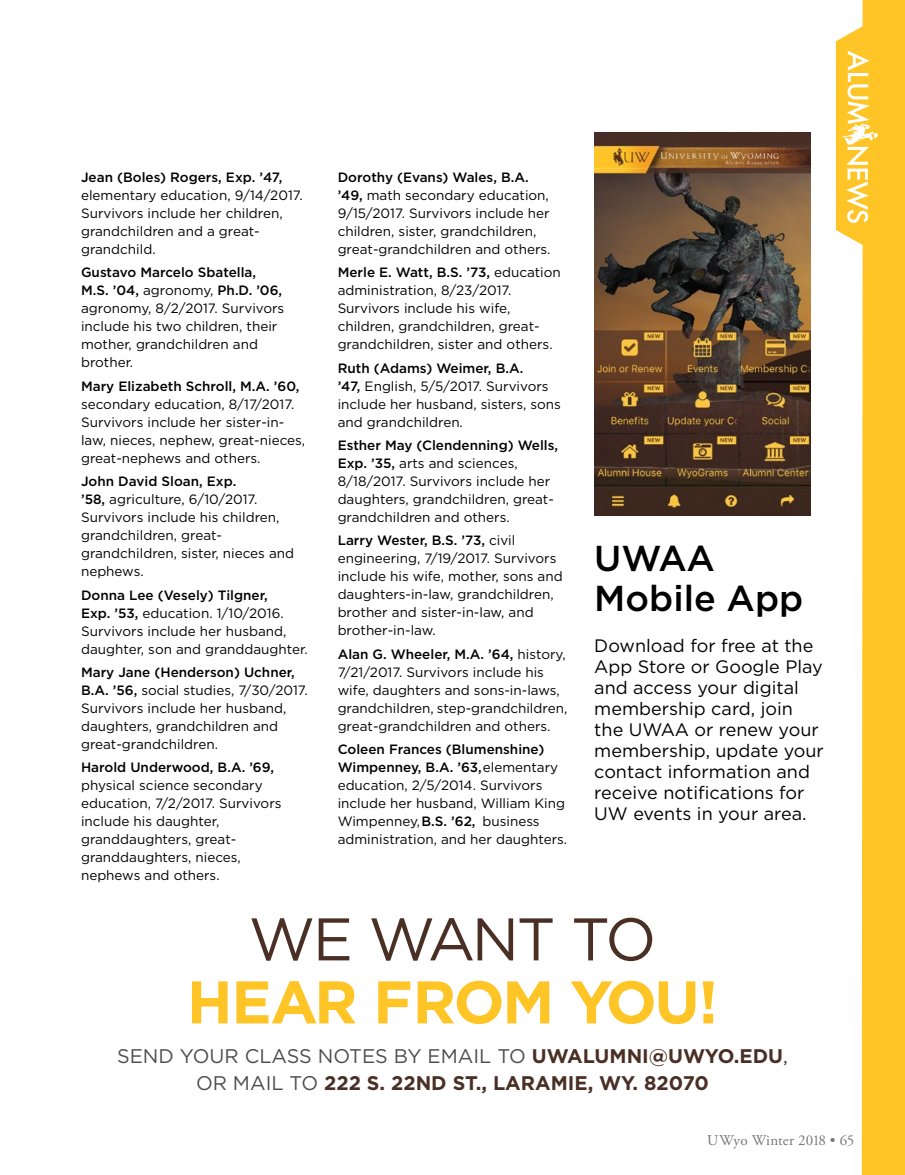
<style>
.page{position:relative;width:905px;height:1175px;background:#fff}
.page>*{position:absolute;margin:0;border:0;box-sizing:border-box;transform-origin:0 0}
.t1{font:700 60px "Gotham";letter-spacing:-.04em;color:#ffc425}
.t2{font:60px "Gotham";letter-spacing:-.06em;color:#492f24}
.t3{font:500 36px/40.5px "Gotham";color:#000}
.t4{font:700 19.8px/26.2px "Gotham";color:#492f24;text-align:center}
.t5{font:18px/21px "Gotham";color:#000}
.t6{font:15px "Adobe Garamond Pro";letter-spacing:.005em;color:#757779}
.t7{font:13.5px/18px "Gotham";color:#000}
.t8{font:500 13.5px "Gotham";color:#000}
.s1{font-weight:500}
.s2{font-weight:400;color:#4d4d4f}
.s3{font-weight:400}
</style>
<div class="page">
<img style="left:594px;top:132px;width:216px;height:384px">
<svg style="left:836px;top:0;width:68px;height:1174px;fill:#ffc425"></svg>
<svg style="left:842px;top:51px;width:36px;height:172px"></svg>
<p class="t8" style="left:81px;top:168px;width:203px">Jean (Boles) Rogers, Exp. ’47,</p>
<p class="t7" style="left:81px;top:186px;width:223px">elementary education, 9/14/2017.<br>Survivors include her children, grandchildren and a great&shy;grandchild.</p>
<p class="t7" style="left:81px;top:263px;width:205px"><span class="s1">Gustavo Marcelo Sbatella,<br>M.S. ’04,</span> agronomy, <span class="s1">Ph.D. ’06, </span>agronomy, 8/2/2017. Survivors include his two children, their mother, grandchildren and brother.</p>
<p class="t8" style="left:81px;top:377px;width:220px">Mary Elizabeth Schroll, M.A. ’60,</p>
<p class="t7" style="left:81px;top:394px;width:226px">secondary education, 8/17/2017.<br>Survivors include her sister-in&shy;law, nieces, nephew, great-nieces, great-nephews and others.</p>
<p class="t7" style="left:81px;top:472px;width:215px"><span class="s1">John David Sloan, Exp.<br>’58,</span> agriculture, 6/10/2017.<br>Survivors include his children, grandchildren, great&shy;grandchildren, sister, nieces and nephews.</p>
<p class="t7" style="left:81px;top:585px;width:228px"><span class="s1">Donna Lee (Vesely) Tilgner,<br>Exp. ’53,</span> education. 1/10/2016.<br>Survivors include her husband, daughter, son and granddaughter.</p>
<p class="t7" style="left:81px;top:663px;width:228px"><span class="s1">Mary Jane (Henderson) Uchner,<br>B.A. ’56,</span> social studies, 7/30/2017.<br>Survivors include her husband, daughters, grandchildren and great-grandchildren.</p>
<p class="t8" style="left:81px;top:758px;width:194px">Harold Underwood, B.A. ’69,</p>
<p class="t7" style="left:81px;top:776px;width:202px">physical science secondary education, 7/2/2017. Survivors include his daughter, granddaughters, great&shy;granddaughters, nieces, nephews and others.</p>
<p class="t7" style="left:338px;top:168px;width:214px"><span class="s1">Dorothy (Evans) Wales, B.A. ’49,</span> math secondary education,<br>9/15/2017. Survivors include her children, sister, grandchildren, great-grandchildren and others.</p>
<p class="t7" style="left:338px;top:263px;width:225px"><span class="s1">Merle E. Watt, B.S. ’73,</span> education administration, 8/23/2017.<br>Survivors include his wife, children, grandchildren, great&shy;grandchildren, sister and others.</p>
<p class="t7" style="left:338px;top:358px;width:225px"><span class="s1">Ruth (Adams) Weimer, B.A.<br>’47,</span> English, 5/5/2017. Survivors include her husband, sisters, sons and grandchildren.</p>
<p class="t7" style="left:338px;top:436px;width:222px"><span class="s1">Esther May (Clendenning) Wells,<br>Exp. ’35,</span> arts and sciences,<br>8/18/2017. Survivors include her daughters, grandchildren, great&shy;grandchildren and others.</p>
<p class="t7" style="left:338px;top:531px;width:226px"><span class="s1">Larry Wester, B.S. ’73,</span> civil engineering, 7/19/2017. Survivors include his wife, mother, sons and daughters-in-law, grandchildren, brother and sister-in-law, and brother-in-law.</p>
<p class="t7" style="left:338px;top:644px;width:231px"><span class="s1">Alan G. Wheeler, M.A. ’64,</span> history, 7/21/2017. Survivors include his wife, daughters and sons-in-laws, grandchildren, step-grandchildren, great-grandchildren and others.</p>
<p class="t7" style="left:338px;top:740px;width:231px"><span class="s1">Coleen Frances (Blumenshine)<br>Wimpenney, B.A. ’63,</span>elementary education, 2/5/2014. Survivors include her husband, William King Wimpenney,<span class="s1">B.S. ’62,</span> business administration, and her daughters.</p>
<h1 class="t3" style="left:594px;top:537px;width:210px">UWAA<br>Mobile App</h1>
<p class="t5" style="left:594px;top:634px;width:231px">Download for free at the<br>App Store or Google Play and access your digital membership card, join the UWAA or renew your membership, update your contact information and receive notifcations for<br>UW events in your area.</p>
<h1 class="t2" style="left:249px;top:900px;width:409px">WE WANT TO</h1>
<p class="t1" style="left:187px;top:962px;width:532px">HEAR FROM YOU!</p>
<h3 class="t4" style="left:117px;top:1043px;width:672px"><span class="s2">SEND YOUR CLASS NOTES BY EMAIL TO</span> UWALUMNI@UWYO.EDU<span class="s3">,<br></span><span class="s2">OR MAIL TO</span> 222 S. 22ND ST., LARAMIE, WY. 82070</h3>
<p class="t6" style="left:707px;top:1131px;width:149px">UWyo Winter 2018 • 65</p>
</div>
